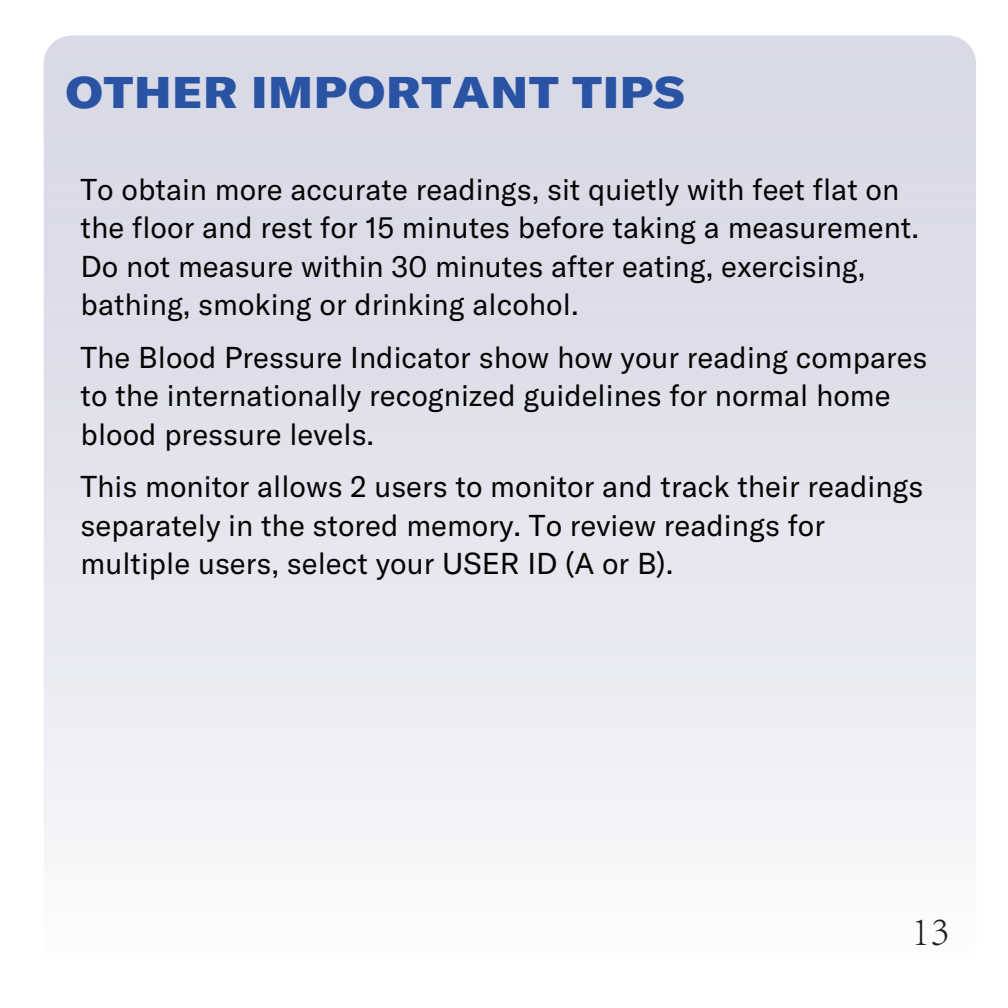
<style>
.page{position:relative;width:1008px;height:1008px;background:#fff}
.page>*{position:absolute;margin:0;border:0;box-sizing:border-box;transform-origin:0 0}
.t1{font:900 43.75px "GT America";letter-spacing:.025em;color:#2a53a4;scale:1.1 1}
.t2{font:300 42px "Adobe Song Std";color:#231f20}
.t3{font:29.75px/38.5px "GT America";color:#040503}
</style>
<div class="page">
<div style="left:44px;top:35px;width:932px;height:933px;background:linear-gradient(to bottom,#d4d4e3,#f8f9fb)"></div>
<h1 class="t1" style="left:66px;top:64px;width:564px">OTHER IMPORTANT TIPS</h1>
<p class="t3" style="left:81px;top:170px;width:840px">To obtain more accurate readings, sit quietly with feet flat on the floor and rest for 15 minutes before taking a measurement.<br>Do not measure within 30 minutes after eating, exercising, bathing, smoking or drinking alcohol.</p>
<p class="t3" style="left:81px;top:338px;width:848px">The Blood Pressure Indicator show how your reading compares to the internationally recognized guidelines for normal home blood pressure levels.</p>
<p class="t3" style="left:81px;top:467px;width:844px">This monitor allows 2 users to monitor and track their readings separately in the stored memory. To review readings for multiple users, select your USER ID (A or B).</p>
<h2 class="t2" style="left:911px;top:907px;width:40px">13</h2>
</div>
